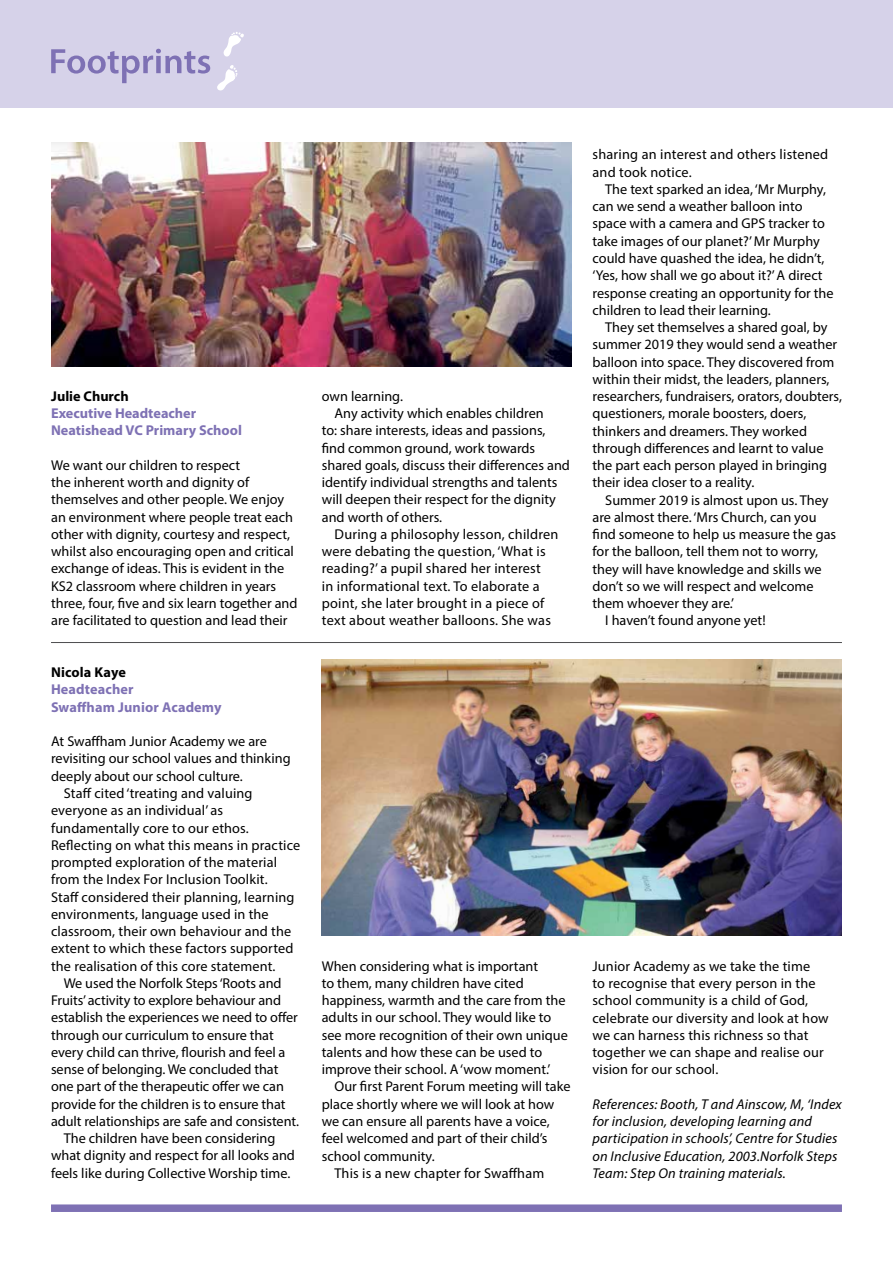
<style>
.page{position:relative;width:893px;height:1263px;background:#fff}
.page>*{position:absolute;margin:0;border:0;box-sizing:border-box;transform-origin:0 0}
.t1{font:14.25px/17.2px "Myriad Pro";color:#000}
.t2{font:italic 14.25px/17.2px "Myriad Pro";letter-spacing:.01em;color:#000}
.t3{font:700 14.25px/17.2px "Myriad Pro";color:#7e71b4}
.t4{font:700 14.25px "Myriad Pro";color:#000}
</style>
<div class="page">
<div style="left:0;top:0;width:893px;height:107px;background:#d6d2e9"></div>
<svg style="left:51px;top:49px;width:159px;height:35px"></svg>
<svg style="left:217px;top:65px;width:21px;height:26px"></svg>
<svg style="left:223px;top:32px;width:21px;height:25px"></svg>
<hr style="left:51px;top:642px;width:791px;height:1px;background:#4d4d4f">
<div style="left:51px;top:1204px;width:791px;height:8px;background:#7e71b4"></div>
<img style="left:322px;top:660px;width:520px;height:276px">
<img style="left:51px;top:142px;width:520px;height:224px">
<p class="t4" style="left:51px;top:387px;width:79px">Julie Church</p>
<p class="t3" style="left:51px;top:404px;width:192px">Executive Headteacher<br>Neatishead VC Primary School</p>
<p class="t1" style="left:51px;top:456px;width:248px">We want our children to respect<br>the inherent worth and dignity of themselves and other people. We enjoy an environment where people treat each other with dignity, courtesy and respect, whilst also encouraging open and critical exchange of ideas. This is evident in the KS2 classroom where children in years three, four, five and six learn together and are facilitated to question and lead their</p>
<p class="t4" style="left:51px;top:663px;width:76px">Nicola Kaye</p>
<p class="t3" style="left:51px;top:680px;width:172px">Headteacher<br>Swaffham Junior Academy</p>
<p class="t1" style="left:51px;top:732px;width:217px">At Swaffham Junior Academy we are</p>
<p class="t1" style="left:51px;top:750px;width:241px">revisiting our school values and thinking</p>
<p class="t1" style="left:51px;top:767px;width:193px">deeply about our school culture.</p>
<p class="t1" style="left:64px;top:784px;width:190px">Staff cited ‘treating and valuing</p>
<p class="t1" style="left:51px;top:802px;width:174px">everyone as an individual’ as</p>
<p class="t1" style="left:51px;top:819px;width:199px">fundamentally core to our ethos.</p>
<p class="t1" style="left:51px;top:836px;width:251px">Reflecting on what this means in practice</p>
<p class="t1" style="left:51px;top:853px;width:227px">prompted exploration of the material</p>
<p class="t1" style="left:51px;top:871px;width:218px">from the Index For Inclusion Toolkit.</p>
<p class="t1" style="left:51px;top:888px;width:245px">Staff considered their planning, learning</p>
<p class="t1" style="left:51px;top:905px;width:219px">environments, language used in the</p>
<p class="t1" style="left:51px;top:922px;width:242px">classroom, their own behaviour and the</p>
<p class="t1" style="left:51px;top:940px;width:244px">extent to which these factors supported</p>
<p class="t1" style="left:51px;top:957px;width:226px">the realisation of this core statement.</p>
<p class="t1" style="left:64px;top:974px;width:219px">We used the Norfolk Steps ‘Roots and</p>
<p class="t1" style="left:51px;top:991px;width:232px">Fruits’ activity to explore behaviour and</p>
<p class="t1" style="left:51px;top:1009px;width:248px">establish the experiences we need to offer</p>
<p class="t1" style="left:51px;top:1026px;width:224px">through our curriculum to ensure that</p>
<p class="t1" style="left:51px;top:1043px;width:236px">every child can thrive, flourish and feel a</p>
<p class="t1" style="left:51px;top:1060px;width:229px">sense of belonging. We concluded that</p>
<p class="t1" style="left:51px;top:1078px;width:234px">one part of the therapeutic offer we can</p>
<p class="t1" style="left:51px;top:1095px;width:236px">provide for the children is to ensure that</p>
<p class="t1" style="left:51px;top:1112px;width:249px">adult relationships are safe and consistent.</p>
<p class="t1" style="left:64px;top:1129px;width:213px">The children have been considering</p>
<p class="t1" style="left:51px;top:1147px;width:245px">what dignity and respect for all looks and</p>
<p class="t1" style="left:51px;top:1164px;width:241px">feels like during Collective Worship time.</p>
<p class="t1" style="left:322px;top:387px;width:83px">own learning.</p>
<p class="t1" style="left:335px;top:404px;width:211px">Any activity which enables children</p>
<p class="t1" style="left:322px;top:422px;width:225px">to: share interests, ideas and passions,</p>
<p class="t1" style="left:322px;top:439px;width:215px">find common ground, work towards</p>
<p class="t1" style="left:322px;top:456px;width:250px">shared goals, discuss their differences and</p>
<p class="t1" style="left:322px;top:473px;width:237px">identify individual strengths and talents</p>
<p class="t1" style="left:322px;top:491px;width:236px">will deepen their respect for the dignity</p>
<p class="t1" style="left:322px;top:508px;width:122px">and worth of others.</p>
<p class="t1" style="left:335px;top:525px;width:225px">During a philosophy lesson, children</p>
<p class="t1" style="left:322px;top:543px;width:225px">were debating the question, ‘What is</p>
<p class="t1" style="left:322px;top:560px;width:221px">reading?’ a pupil shared her interest</p>
<p class="t1" style="left:322px;top:577px;width:219px">in informational text. To elaborate a</p>
<p class="t1" style="left:322px;top:594px;width:224px">point, she later brought in a piece of</p>
<p class="t1" style="left:322px;top:612px;width:231px">text about weather balloons. She was</p>
<p class="t1" style="left:322px;top:957px;width:248px">When considering what is important<br>to them, many children have cited happiness, warmth and the care from the adults in our school. They would like to see more recognition of their own unique talents and how these can be used to improve their school. A ‘wow moment.’</p>
<p class="t1" style="left:334px;top:1078px;width:238px">Our first Parent Forum meeting will take</p>
<p class="t1" style="left:322px;top:1095px;width:234px">place shortly where we will look at how</p>
<p class="t1" style="left:322px;top:1112px;width:229px">we can ensure all parents have a voice,</p>
<p class="t1" style="left:322px;top:1129px;width:227px">feel welcomed and part of their child’s</p>
<p class="t1" style="left:322px;top:1147px;width:114px">school community.</p>
<p class="t1" style="left:334px;top:1164px;width:211px">This is a new chapter for Swaffham</p>
<p class="t1" style="left:592px;top:146px;width:237px">sharing an interest and others listened and took notice.</p>
<p class="t1" style="left:592px;top:180px;width:243px;text-indent:13px">The text sparked an idea, ‘Mr Murphy, can we send a weather balloon into space with a camera and GPS tracker to take images of our planet?’ Mr Murphy could have quashed the idea, he didn’t, ‘Yes, how shall we go about it?’ A direct response creating an opportunity for the children to lead their learning.</p>
<p class="t1" style="left:592px;top:318px;width:251px;text-indent:13px">They set themselves a shared goal, by summer 2019 they would send a weather balloon into space. They discovered from within their midst, the leaders, planners, researchers, fundraisers, orators, doubters, questioners, morale boosters, doers, thinkers and dreamers. They worked through differences and learnt to value the part each person played in bringing their idea closer to a reality.</p>
<p class="t1" style="left:605px;top:491px;width:225px">Summer 2019 is almost upon us. They</p>
<p class="t1" style="left:592px;top:508px;width:225px">are almost there. ‘Mrs Church, can you</p>
<p class="t1" style="left:592px;top:525px;width:245px">find someone to help us measure the gas</p>
<p class="t1" style="left:592px;top:543px;width:227px">for the balloon, tell them not to worry,</p>
<p class="t1" style="left:592px;top:560px;width:230px">they will have knowledge and skills we</p>
<p class="t1" style="left:592px;top:577px;width:223px">don’t so we will respect and welcome</p>
<p class="t1" style="left:592px;top:594px;width:143px">them whoever they are.’</p>
<p class="t1" style="left:605px;top:612px;width:162px">I haven’t found anyone yet!</p>
<p class="t1" style="left:592px;top:957px;width:238px">Junior Academy as we take the time<br>to recognise that every person in the school community is a child of God, celebrate our diversity and look at how we can harness this richness so that together we can shape and realise our vision for our school.</p>
<p class="t2" style="left:592px;top:1095px;width:251px">References: Booth, T and Ainscow, M, ‘Index for inclusion, developing learning and participation in schools’, Centre for Studies on Inclusive Education, 2003.Norfolk Steps Team: Step On training materials.</p>
</div>
